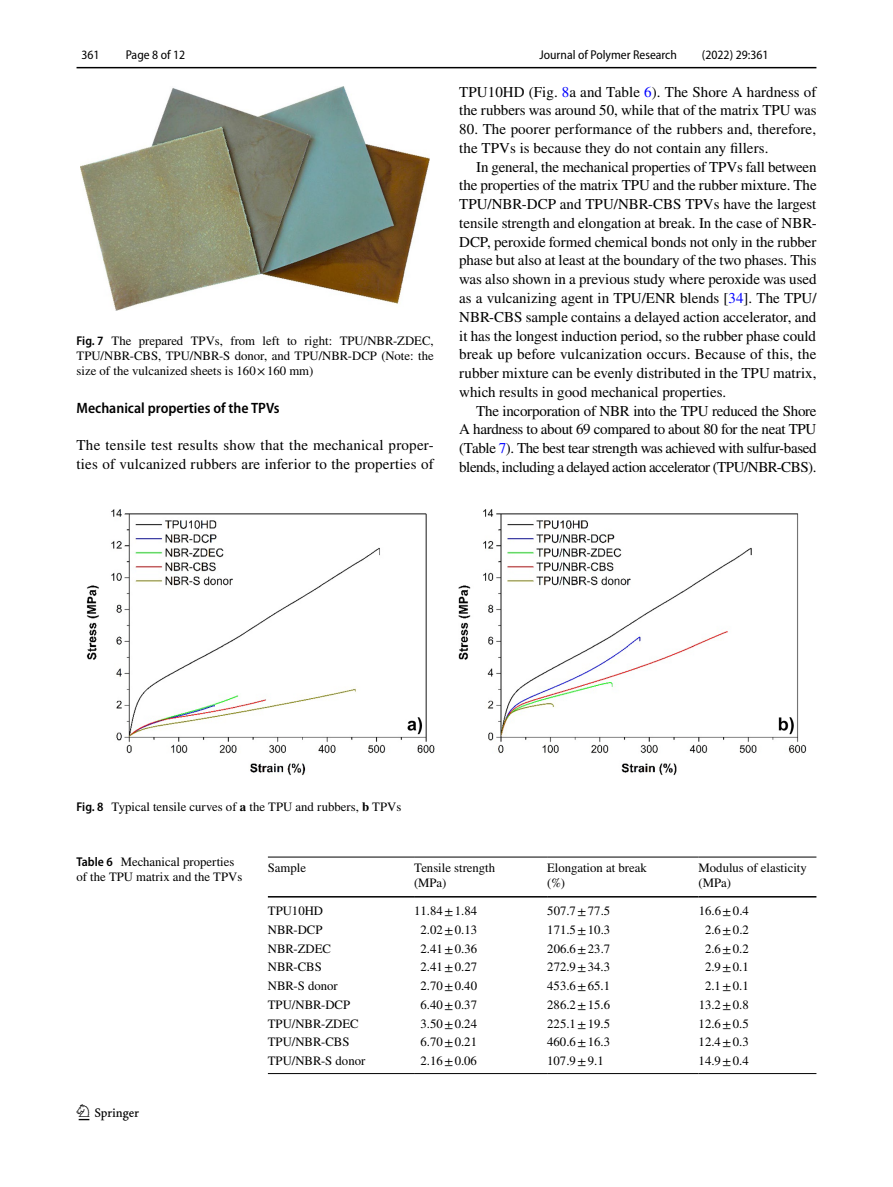
<style>
.page{position:relative;width:893px;height:1187px;background:#fff}
.page>*{position:absolute;margin:0;border:0;box-sizing:border-box;transform-origin:0 0}
.t1{font:22.5px "Springnew Regular 2";color:#000}
.t2{font:15px/18.8px "STIX";letter-spacing:.005em;color:#000}
.t3{font:600 semi-condensed 15px "Myriad Pro";color:#000}
.t4{font:12.75px/15px "STIX";color:#000}
.t5{font:semi-condensed 12.75px "Myriad Pro";color:#000}
.s1{font-family:"Myriad Pro";font-weight:600;font-stretch:semi-condensed}
.s2{color:#00f}
.s3{font-weight:700}
</style>
<div class="page">
<hr style="left:77px;top:67px;width:739px;height:1px;background:#000">
<img style="left:81px;top:87px;width:349px;height:223px">
<img style="left:86px;top:509px;width:721px;height:267px">
<hr style="left:268px;top:856px;width:146px;height:1px;background:#000">
<hr style="left:268px;top:896px;width:146px;height:1px;background:#000">
<hr style="left:414px;top:856px;width:133px;height:1px;background:#000">
<hr style="left:414px;top:896px;width:133px;height:1px;background:#000">
<hr style="left:547px;top:856px;width:152px;height:1px;background:#000">
<hr style="left:547px;top:896px;width:152px;height:1px;background:#000">
<hr style="left:699px;top:856px;width:117px;height:1px;background:#000">
<hr style="left:699px;top:896px;width:117px;height:1px;background:#000">
<hr style="left:268px;top:1073px;width:146px;height:1px;background:#000">
<hr style="left:414px;top:1073px;width:133px;height:1px;background:#000">
<hr style="left:547px;top:1073px;width:152px;height:1px;background:#000">
<hr style="left:699px;top:1073px;width:117px;height:1px;background:#000">
<p class="t5" style="left:82px;top:48px;width:20px">361</p>
<p class="t5" style="left:126px;top:48px;width:61px">Page 8 of 12</p>
<p class="t4" style="left:77px;top:334px;width:359px;text-align:justify"><span class="s1">Fig. 7</span> The prepared TPVs, from left to right: TPU/NBR-ZDEC, TPU/NBR-CBS, TPU/NBR-S donor, and TPU/NBR-DCP (Note: the size of the vulcanized sheets is 160×160 mm)</p>
<p class="t3" style="left:77px;top:399px;width:205px">Mechanical properties of the TPVs</p>
<p class="t2" style="left:77px;top:437px;width:359px">The tensile test results show that the mechanical proper&shy;ties of vulcanized rubbers are inferior to the properties of</p>
<p class="t5" style="left:540px;top:48px;width:139px">Journal of Polymer Research</p>
<p class="t5" style="left:702px;top:48px;width:68px">(2022) 29:361</p>
<p class="t2" style="left:459px;top:83px;width:359px">TPU10HD (Fig. <span class="s2">8</span>a and Table <span class="s2">6</span>). The Shore A hardness of the rubbers was around 50, while that of the matrix TPU was</p>
<p class="t2" style="left:459px;top:121px;width:358px">80. The poorer performance of the rubbers and, therefore, the TPVs is because they do not contain any fillers.</p>
<p class="t2" style="left:459px;top:158px;width:359px;text-align:justify;text-indent:17px">In general, the mechanical properties of TPVs fall between the properties of the matrix TPU and the rubber mixture. The TPU/NBR-DCP and TPU/NBR-CBS TPVs have the largest tensile strength and elongation at break. In the case of NBR-DCP, peroxide formed chemical bonds not only in the rubber phase but also at least at the boundary of the two phases. This was also shown in a previous study where peroxide was used as a vulcanizing agent in TPU/ENR blends [<span class="s2">34</span>]. The TPU/ NBR-CBS sample contains a delayed action accelerator, and it has the longest induction period, so the rubber phase could break up before vulcanization occurs. Because of this, the rubber mixture can be evenly distributed in the TPU matrix, which results in good mechanical properties.</p>
<p class="t2" style="left:459px;top:402px;width:359px;text-align:justify;text-indent:17px">The incorporation of NBR into the TPU reduced the Shore A hardness to about 69 compared to about 80 for the neat TPU (Table <span class="s2">7</span>). The best tear strength was achieved with sulfur-based blends, including a delayed action accelerator (TPU/NBR-CBS).</p>
<p class="t4" style="left:77px;top:800px;width:326px"><span class="s1">Fig. 8</span> Typical tensile curves of <span class="s3">a</span> the TPU and rubbers, <span class="s3">b</span> TPVs</p>
<p class="t4" style="left:77px;top:855px;width:167px"><span class="s1">Table 6</span> Mechanical properties of the TPU matrix and the TPVs</p>
<p class="t4" style="left:268px;top:861px;width:40px">Sample</p>
<p class="t4" style="left:414px;top:861px;width:83px">Tensile strength (MPa)</p>
<p class="t4" style="left:547px;top:861px;width:101px">Elongation at break (%)</p>
<p class="t4" style="left:699px;top:861px;width:110px">Modulus of elasticity (MPa)</p>
<p class="t4" style="left:268px;top:904px;width:57px">TPU10HD</p>
<p class="t4" style="left:414px;top:904px;width:64px">11.84±1.84</p>
<p class="t4" style="left:547px;top:904px;width:64px">507.7±77.5</p>
<p class="t4" style="left:699px;top:904px;width:52px">16.6±0.4</p>
<p class="t4" style="left:268px;top:922px;width:56px">NBR-DCP</p>
<p class="t4" style="left:421px;top:922px;width:58px">2.02±0.13</p>
<p class="t4" style="left:547px;top:922px;width:64px">171.5±10.3</p>
<p class="t4" style="left:705px;top:922px;width:45px">2.6±0.2</p>
<p class="t4" style="left:268px;top:941px;width:65px">NBR-ZDEC</p>
<p class="t4" style="left:421px;top:941px;width:58px">2.41±0.36</p>
<p class="t4" style="left:547px;top:941px;width:64px">206.6±23.7</p>
<p class="t4" style="left:705px;top:941px;width:45px">2.6±0.2</p>
<p class="t4" style="left:268px;top:960px;width:55px">NBR-CBS</p>
<p class="t4" style="left:421px;top:960px;width:58px">2.41±0.27</p>
<p class="t4" style="left:547px;top:960px;width:64px">272.9±34.3</p>
<p class="t4" style="left:705px;top:960px;width:45px">2.9±0.1</p>
<p class="t4" style="left:268px;top:979px;width:71px">NBR-S donor</p>
<p class="t4" style="left:420px;top:979px;width:58px">2.70±0.40</p>
<p class="t4" style="left:547px;top:979px;width:64px">453.6±65.1</p>
<p class="t4" style="left:705px;top:979px;width:45px">2.1±0.1</p>
<p class="t4" style="left:268px;top:997px;width:84px">TPU/NBR-DCP</p>
<p class="t4" style="left:420px;top:997px;width:58px">6.40±0.37</p>
<p class="t4" style="left:547px;top:997px;width:64px">286.2±15.6</p>
<p class="t4" style="left:699px;top:997px;width:52px">13.2±0.8</p>
<p class="t4" style="left:268px;top:1016px;width:92px">TPU/NBR-ZDEC</p>
<p class="t4" style="left:420px;top:1016px;width:58px">3.50±0.24</p>
<p class="t4" style="left:547px;top:1016px;width:64px">225.1±19.5</p>
<p class="t4" style="left:699px;top:1016px;width:52px">12.6±0.5</p>
<p class="t4" style="left:268px;top:1035px;width:83px">TPU/NBR-CBS</p>
<p class="t4" style="left:420px;top:1035px;width:58px">6.70±0.21</p>
<p class="t4" style="left:547px;top:1035px;width:64px">460.6±16.3</p>
<p class="t4" style="left:699px;top:1035px;width:52px">12.4±0.3</p>
<p class="t4" style="left:268px;top:1054px;width:99px">TPU/NBR-S donor</p>
<p class="t4" style="left:420px;top:1054px;width:58px">2.16±0.06</p>
<p class="t4" style="left:547px;top:1054px;width:58px">107.9±9.1</p>
<p class="t4" style="left:699px;top:1054px;width:52px">14.9±0.4</p>
<h1 class="t1" style="left:79px;top:1104px;width:62px">1 3</h1>
</div>
